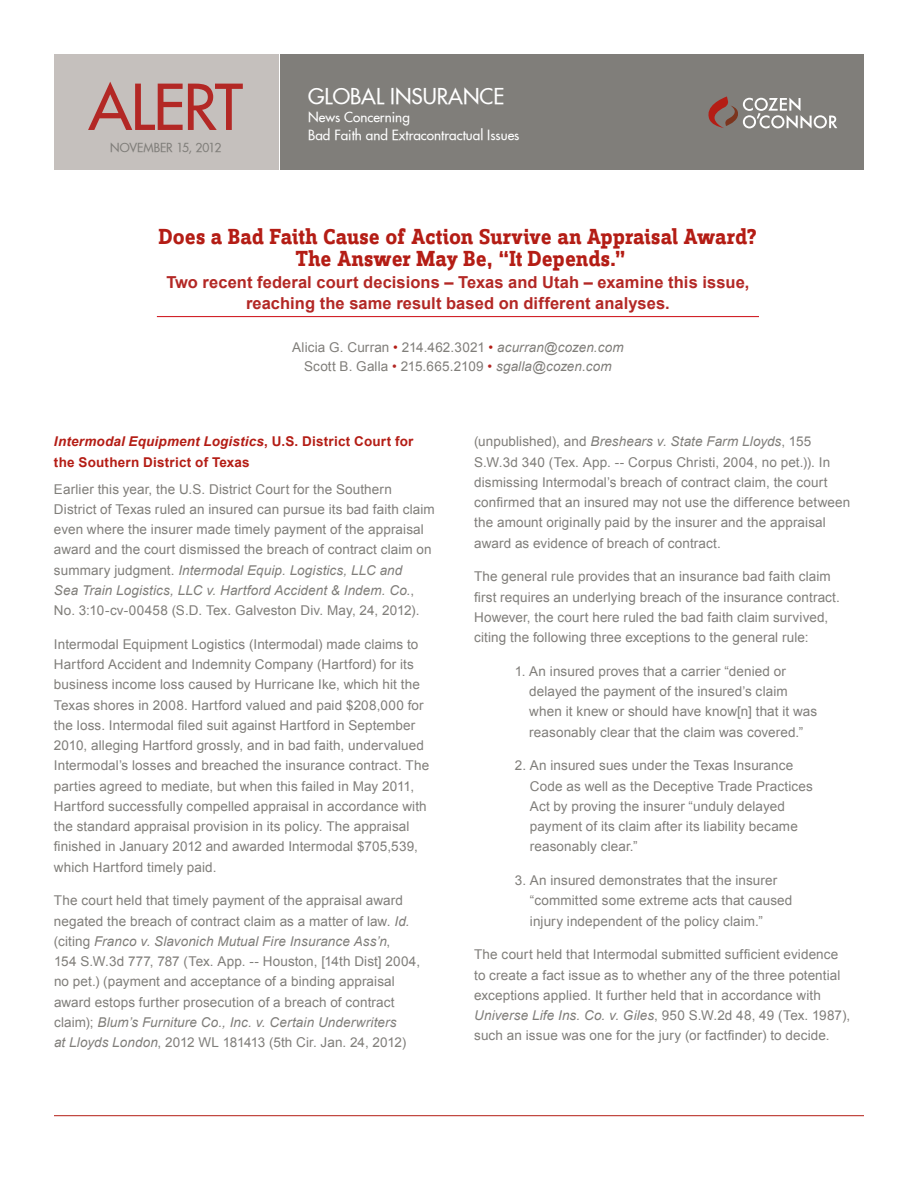
<style>
.page{position:relative;width:918px;height:1188px;background:#fff}
.page>*{position:absolute;margin:0;border:0;box-sizing:border-box;transform-origin:0 0}
.t1{font:61.5px "Futura";letter-spacing:-.025em;color:#b32825}
.t2{font:700 22.5px/21.6px "Zine Slab Display Offc";letter-spacing:.005em;color:#b41d15;text-align:center}
.t3{font:21px "Futura";color:#fff}
.t4{font:700 16.5px/21.6px "Arial";letter-spacing:.005em;color:#b32825;text-align:center}
.t5{font:13.5px/20.2px "Arial";letter-spacing:.01em;color:#807e7a}
.t6{font:700 13.5px/20.2px "Arial";letter-spacing:.015em;color:#b41d15}
.t7{font:13.5px/18px "Futura";color:#fff}
.t8{font:12px "Futura";letter-spacing:-.005em;color:#807e7a}
.s1{color:#b41d15}
.s2{font-style:italic}
.s3{color:#b32825}
</style>
<div class="page">
<div style="left:54px;top:55px;width:224px;height:115px;background:#c5c0bd"></div>
<div style="left:281px;top:55px;width:583px;height:115px;background:#807e7a"></div>
<hr style="left:54px;top:1115px;width:810px;height:1px;background:#b41d15">
<hr style="left:157px;top:316px;width:602px;height:1px;background:#d1232a">
<svg style="left:708px;top:96px;width:129px;height:33px"></svg>
<h1 class="t1" style="left:89px;top:67px;width:156px">ALERT</h1>
<p class="t8" style="left:110px;top:140px;width:113px">November 15, 2012</p>
<h3 class="t3" style="left:308px;top:83px;width:198px">GLOBAL INSURANCE</h3>
<p class="t7" style="left:308px;top:108px;width:213px">News Concerning<br>Bad Faith and Extracontractual Issues</p>
<h2 class="t2" style="left:159px;top:227px;width:600px">Does a Bad Faith Cause of Action Survive an Appraisal Award?<br>The Answer May Be, “It Depends.”</h2>
<p class="t4" style="left:166px;top:272px;width:585px">Two recent federal court decisions – Texas and Utah – examine this issue, reaching the same result based on different analyses.</p>
<p class="t5" style="left:292px;top:338px;width:333px;line-height:19.5px;text-align:center">Alicia G. Curran <span class="s1">•</span> 214.462.3021 <span class="s1">•</span> <span class="s2">acurran@cozen.com<br></span>Scott B. Galla <span class="s3">•</span> 215.665.2109 <span class="s3">•</span> <span class="s2">sgalla@cozen.com</span></p>
<p class="t6" style="left:54px;top:432px;width:361px"><span class="s2">Intermodal Equipment Logistics</span>, U.S. District Court for the Southern District of Texas</p>
<p class="t5" style="left:54px;top:479px;width:382px">Earlier this year, the U.S. District Court for the Southern District of Texas ruled an insured can pursue its bad faith claim even where the insurer made timely payment of the appraisal award and the court dismissed the breach of contract claim on summary judgment. <span class="s2">Intermodal Equip. Logistics, LLC and<br>Sea Train Logistics, LLC v. Hartford Accident &amp; Indem. Co.</span>, No. 3:10-cv-00458 (S.D. Tex. Galveston Div. May, 24, 2012).</p>
<p class="t5" style="left:54px;top:634px;width:377px">Intermodal Equipment Logistics (Intermodal) made claims to Hartford Accident and Indemnity Company (Hartford) for its business income loss caused by Hurricane Ike, which hit the Texas shores in 2008. Hartford valued and paid $208,000 for the loss. Intermodal filed suit against Hartford in September 2010, alleging Hartford grossly, and in bad faith, undervalued Intermodal’s losses and breached the insurance contract. The parties agreed to mediate, but when this failed in May 2011, Hartford successfully compelled appraisal in accordance with the standard appraisal provision in its policy. The appraisal finished in January 2012 and awarded Intermodal $705,539, which Hartford timely paid.</p>
<p class="t5" style="left:54px;top:891px;width:368px">The court held that timely payment of the appraisal award negated the breach of contract claim as a matter of law. <span class="s2">Id. </span>(citing <span class="s2">Franco v. Slavonich Mutual Fire Insurance Ass’n</span>,<br>154 S.W.3d 777, 787 (Tex. App. -- Houston, [14th Dist] 2004, no pet.) (payment and acceptance of a binding appraisal award estops further prosecution of a breach of contract claim); <span class="s2">Blum’s Furniture Co., Inc. v. Certain Underwriters<br>at Lloyds London</span>, 2012 WL 181413 (5th Cir. Jan. 24, 2012)</p>
<p class="t5" style="left:474px;top:432px;width:378px">(unpublished), and <span class="s2">Breshears v. State Farm Lloyds</span>, 155<br>S.W.3d 340 (Tex. App. -- Corpus Christi, 2004, no pet.)). In dismissing Intermodal’s breach of contract claim, the court confirmed that an insured may not use the difference between the amount originally paid by the insurer and the appraisal award as evidence of breach of contract.</p>
<p class="t5" style="left:474px;top:567px;width:367px">The general rule provides that an insurance bad faith claim first requires an underlying breach of the insurance contract.<br>However, the court here ruled the bad faith claim survived, citing the following three exceptions to the general rule:</p>
<p class="t5" style="left:529px;top:661px;width:289px;text-indent:-15px">1. An insured proves that a carrier “denied or delayed the payment of the insured’s claim when it knew or should have know[n] that it was reasonably clear that the claim was covered.”</p>
<p class="t5" style="left:530px;top:756px;width:285px;text-indent:-15px">2. An insured sues under the Texas Insurance Code as well as the Deceptive Trade Practices Act by proving the insurer “unduly delayed payment of its claim after its liability became reasonably clear.”</p>
<p class="t5" style="left:530px;top:870px;width:264px;text-indent:-15px">3. An insured demonstrates that the insurer “committed some extreme acts that caused injury independent of the policy claim.”</p>
<p class="t5" style="left:474px;top:945px;width:378px">The court held that Intermodal submitted sufficient evidence to create a fact issue as to whether any of the three potential exceptions applied. It further held that in accordance with <span class="s2">Universe Life Ins. Co. v. Giles</span>, 950 S.W.2d 48, 49 (Tex. 1987), such an issue was one for the jury (or factfinder) to decide.</p>
</div>
